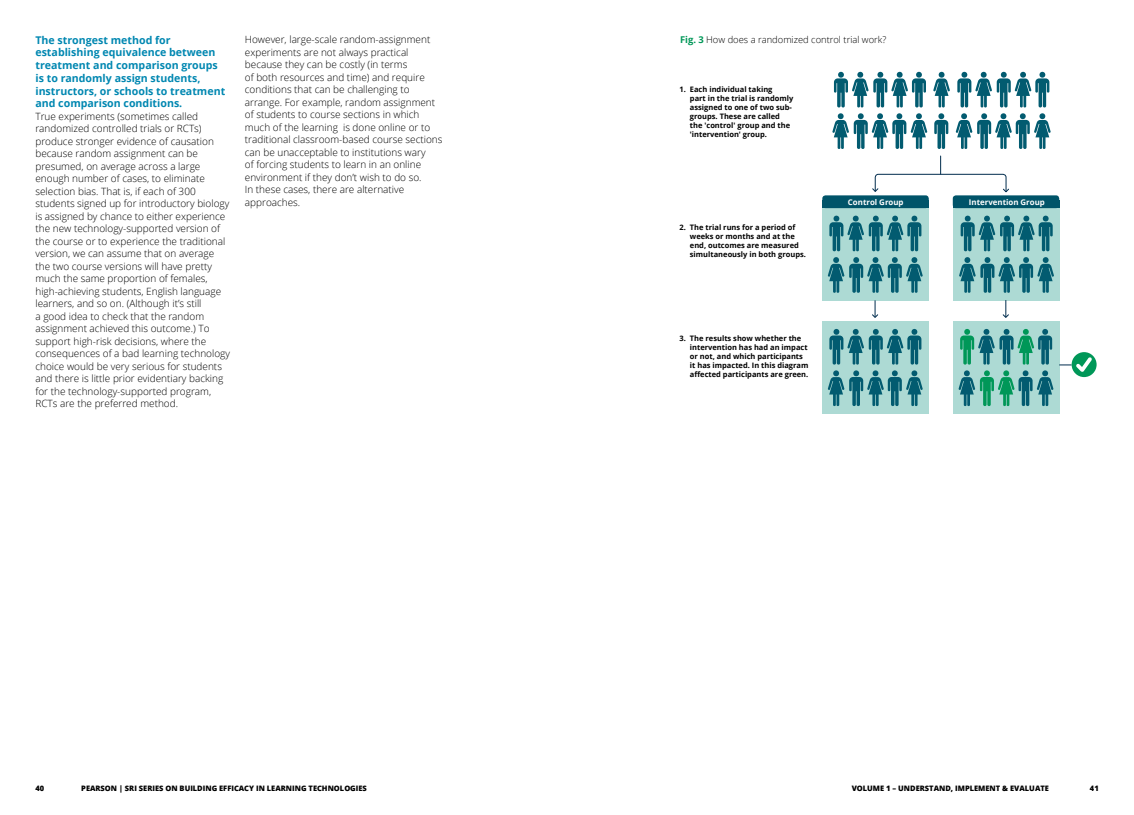
<style>
.page{position:relative;width:1134px;height:815px;background:#fff}
.page>*{position:absolute;margin:0;border:0;box-sizing:border-box;transform-origin:0 0}
.t1{font:700 10.62px/12.8px "Open Sans";color:#0087b1}
.t2{font:300 10px/12.5px "Open Sans";color:#000}
.t3{font:300 9.38px "Open Sans";color:#000}
.t4{font:700 7.88px "Open Sans";color:#fff}
.t5{font:700 7.5px/9px "Open Sans";color:#000}
.t6{font:800 7.5px "Open Sans";color:#000}
.s1{font-weight:700;color:#009758}
</style>
<div class="page">
<svg style="left:834px;top:72px;width:92px;height:35px"></svg>
<svg style="left:832px;top:113px;width:95px;height:36px"></svg>
<svg style="left:957px;top:72px;width:92px;height:35px"></svg>
<svg style="left:956px;top:113px;width:95px;height:36px"></svg>
<svg style="left:933px;top:72px;width:17px;height:35px"></svg>
<svg style="left:934px;top:113px;width:14px;height:36px"></svg>
<div style="left:822px;top:200px;width:107px;height:13px;background:#005469"></div>
<div style="left:953px;top:200px;width:106px;height:13px;background:#005469"></div>
<div style="left:822px;top:208px;width:107px;height:92px;background:#addad4"></div>
<div style="left:953px;top:208px;width:106px;height:92px;background:#addad4"></div>
<div style="left:822px;top:195px;width:107px;height:13px;background:#005469;border-radius:3px"></div>
<div style="left:953px;top:195px;width:106px;height:13px;background:#005469;border-radius:3px"></div>
<svg style="left:829px;top:216px;width:92px;height:35px"></svg>
<svg style="left:828px;top:257px;width:95px;height:36px"></svg>
<div style="left:822px;top:321px;width:107px;height:93px;background:#addad4"></div>
<div style="left:953px;top:321px;width:106px;height:93px;background:#addad4"></div>
<svg style="left:828px;top:329px;width:95px;height:77px"></svg>
<svg style="left:958px;top:329px;width:95px;height:77px"></svg>
<svg style="left:961px;top:216px;width:92px;height:35px"></svg>
<svg style="left:959px;top:257px;width:95px;height:36px"></svg>
<svg style="left:872px;top:300px;width:6px;height:18px"></svg>
<svg style="left:872px;top:156px;width:137px;height:37px"></svg>
<svg style="left:1002px;top:300px;width:7px;height:18px"></svg>
<svg style="left:1072px;top:352px;width:24px;height:25px"></svg>
<svg style="left:1059px;top:354px;width:36px;height:22px"></svg>
<p class="t1" style="left:35px;top:33px;width:191px">The strongest method for establishing equivalence between treatment and comparison groups is to randomly assign students, instructors, or schools to treatment and comparison conditions.</p>
<p class="t2" style="left:35px;top:110px;width:196px">True experiments (sometimes called randomized controlled trials or RCTs) produce stronger evidence of causation because random assignment can be presumed, on average across a large enough number of cases, to eliminate selection bias. That is, if each of 300 students signed up for introductory biology is assigned by chance to either experience the new technology-supported version of the course or to experience the traditional version, we can assume that on average the two course versions will have pretty much the same proportion of females, high-achieving students, English language learners, and so on. (Although it’s still<br>a good idea to check that the random assignment achieved this outcome.) To support high-risk decisions, where the consequences of a bad learning technology choice would be very serious for students and there is little prior evidentiary backing for the technology-supported program, RCTs are the preferred method.</p>
<p class="t2" style="left:245px;top:33px;width:199px">However, large-scale random-assignment experiments are not always practical because they can be costly (in terms<br>of both resources and time) and require conditions that can be challenging to arrange. For example, random assignment of students to course sections in which much of the learning is done online or to traditional classroom-based course sections can be unacceptable to institutions wary<br>of forcing students to learn in an online environment if they don’t wish to do so.<br>In these cases, there are alternative approaches.</p>
<p class="t3" style="left:680px;top:33px;width:208px"><span class="s1">Fig. 3</span> How does a randomized control trial work?</p>
<p class="t5" style="left:690px;top:84px;width:105px;text-indent:-10px">1. Each individual taking<br>part in the trial is randomly assigned to one of two sub&shy;groups. These are called the 'control' group and the 'intervention' group.</p>
<p class="t4" style="left:848px;top:196px;width:57px">Control Group</p>
<p class="t4" style="left:969px;top:196px;width:77px">Intervention Group</p>
<p class="t5" style="left:690px;top:223px;width:118px;text-indent:-10px">2. The trial runs for a period of weeks or months and at the end, outcomes are measured simultaneously in both groups.</p>
<p class="t5" style="left:690px;top:333px;width:120px;text-indent:-10px">3. The results show whether the intervention has had an impact or not, and which participants it has impacted. In this diagram affected participants are green.</p>
<p class="t6" style="left:35px;top:783px;width:10px">40</p>
<p class="t6" style="left:81px;top:783px;width:287px">PEARSON | SRI SERIES ON BUILDING EFFICACY IN LEARNING TECHNOLOGIES</p>
<p class="t6" style="left:852px;top:783px;width:199px">VOLUME 1 – UNDERSTAND, IMPLEMENT &amp; EVALUATE</p>
<p class="t6" style="left:1090px;top:783px;width:10px">41</p>
</div>
